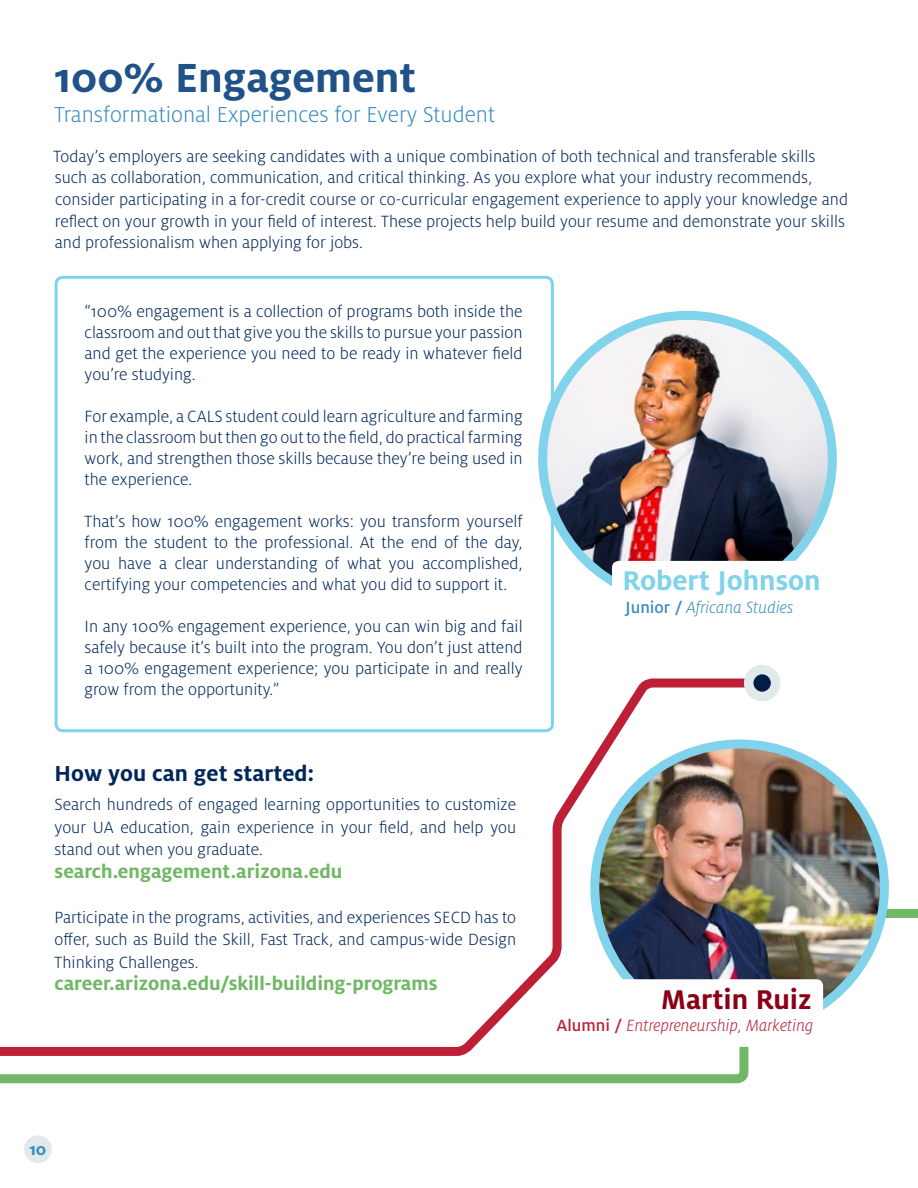
<style>
.page{position:relative;width:918px;height:1188px;background:#fff}
.page>*{position:absolute;margin:0;border:0;box-sizing:border-box;transform-origin:0 0}
.t1{font:700 45px "Milo OT";color:#1e5288}
.t2{font:700 30px "Milo OT";color:#81d3eb}
.t3{font:700 30px "Milo OT";color:#8b0015}
.t4{font:300 24px "Milo OT";color:#378dbd}
.t5{font:700 24px "Milo OT";color:#00275b}
.t6{font:700 21px "Milo OT";color:#70b865}
.t7{font:300 18px/21px "Milo OT";color:#00275b;text-align:justify}
.t8{font:italic 300 18px "Milo OT";color:#bd2036}
.t9{font:italic 300 18px "Milo OT";color:#378dbd}
.t10{font:700 18px "Milo OT";color:#378dbd}
.s1{font-weight:500;font-style:normal}
</style>
<div class="page">
<div style="left:24px;top:1135px;width:28px;height:28px;background:#e2e9eb;border-radius:50%"></div>
<svg style="left:54px;top:674px;width:717px;height:230px"></svg>
<div style="left:744px;top:665px;width:36px;height:36px;background:#e2e9eb;border-radius:50%"></div>
<div style="left:753px;top:674px;width:18px;height:18px;background:#001c48;border-radius:50%"></div>
<svg style="left:0;top:904px;width:918px;height:180px"></svg>
<div style="left:55px;top:276px;width:499px;height:456px;border:3px solid #81d3eb;border-radius:7px"></div>
<img style="left:543px;top:315px;width:289px;height:287px">
<div style="left:538px;top:311px;width:299px;height:296px;border:9px solid #81d3eb;border-radius:50%"></div>
<img style="left:595px;top:744px;width:289px;height:287px">
<div style="left:590px;top:740px;width:299px;height:295px;border:9px solid #81d3eb;border-radius:50%"></div>
<div style="left:612px;top:561px;width:236px;height:68px;background:#fff;border-radius:7px"></div>
<div style="left:587px;top:979px;width:236px;height:68px;background:#fff;border-radius:7px"></div>
<h1 class="t1" style="left:55px;top:53px;width:363px">100% Engagement</h1>
<h3 class="t4" style="left:55px;top:102px;width:442px">Transformational Experiences for Every Student</h3>
<p class="t7" style="left:54px;top:146px;width:796px;line-height:21.6px;text-align:left">Today’s employers are seeking candidates with a unique combination of both technical and transferable skills such as collaboration, communication, and critical thinking. As you explore what your industry recommends, consider participating in a for-credit course or co-curricular engagement experience to apply your knowledge and reflect on your growth in your field of interest. These projects help build your resume and demonstrate your skills and professionalism when applying for jobs.</p>
<p class="t7" style="left:85px;top:301px;width:440px">“100% engagement is a collection of programs both inside the classroom and out that give you the skills to pursue your passion and get the experience you need to be ready in whatever field you’re studying.</p>
<p class="t7" style="left:85px;top:406px;width:439px">For example, a CALS student could learn agriculture and farming in the classroom but then go out to the field, do practical farming work, and strengthen those skills because they’re being used in the experience.</p>
<p class="t7" style="left:85px;top:511px;width:440px">That’s how 100% engagement works: you transform yourself from the student to the professional. At the end of the day, you have a clear understanding of what you accomplished, certifying your competencies and what you did to support it.</p>
<p class="t7" style="left:85px;top:616px;width:440px">In any 100% engagement experience, you can win big and fail safely because it’s built into the program. You don’t just attend a 100% engagement experience; you participate in and really grow from the opportunity.”</p>
<h3 class="t5" style="left:55px;top:760px;width:261px">How you can get started:</h3>
<p class="t7" style="left:55px;top:794px;width:463px;line-height:22.5px">Search hundreds of engaged learning opportunities to customize your UA education, gain experience in your field, and help you stand out when you graduate.</p>
<p class="t6" style="left:55px;top:860px;width:289px">search.engagement.arizona.edu</p>
<p class="t7" style="left:55px;top:906px;width:463px;line-height:22.5px">Participate in the programs, activities, and experiences SECD has to offer, such as Build the Skill, Fast Track, and campus-wide Design Thinking Challenges.</p>
<p class="t6" style="left:55px;top:972px;width:384px">career.arizona.edu/skill-building-programs</p>
<h2 class="t2" style="left:622px;top:564px;width:200px">Robert Johnson</h2>
<p class="t9" style="left:626px;top:597px;width:169px"><span class="s1">Junior /</span> Africana Studies</p>
<h2 class="t3" style="left:661px;top:983px;width:152px">Martin Ruiz</h2>
<p class="t8" style="left:557px;top:1015px;width:259px"><span class="s1">Alumni /</span> Entrepreneurship, Marketing</p>
<p class="t10" style="left:29px;top:1139px;width:19px">10</p>
</div>
